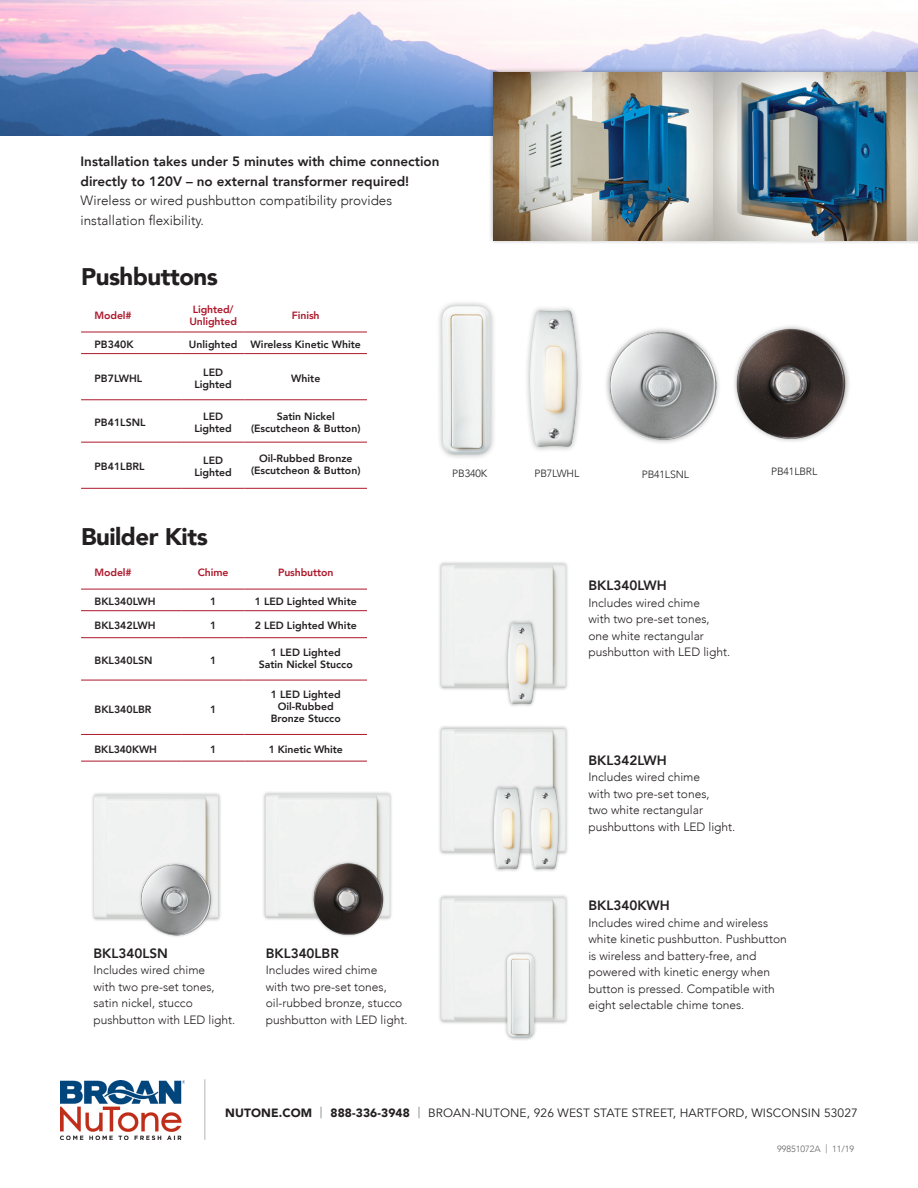
<style>
.page{position:relative;width:918px;height:1188px;background:#fff}
.page>*{position:absolute;margin:0;border:0;box-sizing:border-box;transform-origin:0 0}
.t1{font:900 24px "Avenir";letter-spacing:-.02em;color:#231f20}
.t2{font:800 13.5px/19.5px "Avenir";color:#231f20}
.t3{font:300 12px/16.5px "Avenir";color:#231f20}
.t4{font:12px "Avenir";letter-spacing:.01em;color:#231f20}
.t5{font:800 10.5px/12px "Avenir";color:#231f20;text-align:center}
.Chart_Headlline{font:800 10.5px/12px "Avenir";letter-spacing:-.01em;color:#ae172b;text-align:center}
.W_Product_Headline{font:300 10.5px "Avenir";letter-spacing:-.01em;color:#231f20}
.t6{font:300 9px "Avenir";color:#636366}
.s1{font-weight:300}
.s2{font-weight:900}
.s3{font-size:15px;color:#8e9093}
</style>
<div class="page">
<img style="left:0;top:0;width:918px;height:135px">
<img style="left:60px;top:1080px;width:124px;height:59px">
<hr style="left:81px;top:589px;width:101px;height:1px;background:#ae172b">
<hr style="left:182px;top:589px;width:63px;height:1px;background:#ae172b">
<hr style="left:245px;top:589px;width:122px;height:1px;background:#ae172b">
<hr style="left:81px;top:610px;width:101px;height:1px;background:#ae172b">
<hr style="left:182px;top:610px;width:63px;height:1px;background:#ae172b">
<hr style="left:245px;top:610px;width:122px;height:1px;background:#ae172b">
<hr style="left:81px;top:637px;width:101px;height:1px;background:#ae172b">
<hr style="left:81px;top:680px;width:101px;height:1px;background:#ae172b">
<hr style="left:81px;top:734px;width:101px;height:1px;background:#ae172b">
<hr style="left:81px;top:761px;width:101px;height:1px;background:#ae172b">
<hr style="left:182px;top:637px;width:63px;height:1px;background:#ae172b">
<hr style="left:245px;top:637px;width:122px;height:1px;background:#ae172b">
<hr style="left:182px;top:680px;width:63px;height:1px;background:#ae172b">
<hr style="left:245px;top:680px;width:122px;height:1px;background:#ae172b">
<hr style="left:182px;top:734px;width:63px;height:1px;background:#ae172b">
<hr style="left:245px;top:734px;width:122px;height:1px;background:#ae172b">
<hr style="left:182px;top:761px;width:63px;height:1px;background:#ae172b">
<hr style="left:245px;top:761px;width:122px;height:1px;background:#ae172b">
<hr style="left:81px;top:332px;width:101px;height:1px;background:#ae172b">
<hr style="left:182px;top:332px;width:63px;height:1px;background:#ae172b">
<hr style="left:245px;top:332px;width:122px;height:1px;background:#ae172b">
<hr style="left:81px;top:353px;width:101px;height:1px;background:#ae172b">
<hr style="left:81px;top:442px;width:101px;height:1px;background:#ae172b">
<hr style="left:81px;top:488px;width:101px;height:1px;background:#ae172b">
<hr style="left:81px;top:400px;width:101px;height:1px;background:#ae172b">
<hr style="left:182px;top:353px;width:63px;height:1px;background:#ae172b">
<hr style="left:245px;top:353px;width:122px;height:1px;background:#ae172b">
<hr style="left:182px;top:442px;width:63px;height:1px;background:#ae172b">
<hr style="left:245px;top:442px;width:122px;height:1px;background:#ae172b">
<hr style="left:182px;top:488px;width:63px;height:1px;background:#ae172b">
<hr style="left:245px;top:488px;width:122px;height:1px;background:#ae172b">
<hr style="left:182px;top:400px;width:63px;height:1px;background:#ae172b">
<hr style="left:245px;top:400px;width:122px;height:1px;background:#ae172b">
<div style="left:438px;top:561px;width:131px;height:130px;background:#231f20;opacity:.36"></div>
<img style="left:441px;top:564px;width:125px;height:124px">
<div style="left:438px;top:725px;width:131px;height:131px;background:#231f20;opacity:.36"></div>
<img style="left:441px;top:728px;width:125px;height:125px">
<div style="left:90px;top:792px;width:131px;height:130px;background:#231f20;opacity:.36"></div>
<img style="left:94px;top:795px;width:124px;height:124px">
<div style="left:262px;top:791px;width:131px;height:130px;background:#231f20;opacity:.36"></div>
<img style="left:265px;top:794px;width:125px;height:124px">
<div style="left:438px;top:894px;width:131px;height:131px;background:#231f20;opacity:.36"></div>
<img style="left:441px;top:897px;width:125px;height:124px">
<img style="left:310px;top:862px;width:76px;height:74px">
<div style="left:138px;top:862px;width:75px;height:76px;background:#231f20;opacity:.36"></div>
<img style="left:136px;top:863px;width:76px;height:74px">
<div style="left:504px;top:951px;width:34px;height:90px;background:#231f20;opacity:.36"></div>
<img style="left:507px;top:954px;width:28px;height:84px">
<div style="left:504px;top:620px;width:35px;height:88px;background:#231f20;opacity:.36"></div>
<img style="left:508px;top:623px;width:27px;height:81px">
<div style="left:527px;top:784px;width:35px;height:88px;background:#231f20;opacity:.36"></div>
<img style="left:531px;top:788px;width:28px;height:81px">
<div style="left:490px;top:784px;width:35px;height:88px;background:#231f20;opacity:.36"></div>
<img style="left:494px;top:788px;width:27px;height:81px">
<div style="left:436px;top:300px;width:61px;height:160px;background:#231f20;opacity:.36"></div>
<img style="left:442px;top:306px;width:49px;height:149px">
<div style="left:524px;top:305px;width:60px;height:148px;background:#231f20;opacity:.36"></div>
<img style="left:530px;top:310px;width:48px;height:137px">
<img style="left:734px;top:326px;width:115px;height:115px">
<img style="left:606px;top:328px;width:113px;height:115px">
<hr style="left:204px;top:1079px;width:1px;height:61px;background:#b2b3b7">
<div style="left:489px;top:67px;width:429px;height:178px;background:#231f20;opacity:.35"></div>
<img style="left:493px;top:72px;width:425px;height:168px">
<p class="t2" style="left:81px;top:152px;width:361px">Installation takes under 5 minutes with chime connection directly to 120V – no external transformer required!<br><span class="s1">Wireless or wired pushbutton compatibility provides installation flexibility.</span></p>
<p class="t1" style="left:81px;top:256px;width:138px">Pushbuttons</p>
<p class="Chart_Headlline" style="left:95px;top:309px;width:39px">Model#</p>
<p class="Chart_Headlline" style="left:189px;top:303px;width:49px">Lighted/<br>Unlighted</p>
<p class="Chart_Headlline" style="left:292px;top:309px;width:29px">Finish</p>
<p class="t5" style="left:95px;top:338px;width:41px">PB340K</p>
<p class="t5" style="left:189px;top:338px;width:50px">Unlighted</p>
<p class="t5" style="left:251px;top:338px;width:112px">Wireless Kinetic White</p>
<p class="t5" style="left:95px;top:372px;width:49px">PB7LWHL</p>
<p class="t5" style="left:194px;top:366px;width:39px">LED<br>Lighted</p>
<p class="t5" style="left:291px;top:372px;width:31px">White</p>
<p class="t5" style="left:95px;top:417px;width:52px">PB41LSNL</p>
<p class="t5" style="left:194px;top:411px;width:39px">LED<br>Lighted</p>
<p class="t5" style="left:251px;top:411px;width:111px">Satin Nickel (Escutcheon &amp; Button)</p>
<p class="t5" style="left:95px;top:461px;width:51px">PB41LBRL</p>
<p class="t5" style="left:194px;top:455px;width:39px">LED<br>Lighted</p>
<p class="t5" style="left:251px;top:453px;width:111px">Oil-Rubbed Bronze (Escutcheon &amp; Button)</p>
<p class="t1" style="left:81px;top:516px;width:128px">Builder Kits</p>
<p class="Chart_Headlline" style="left:95px;top:566px;width:39px">Model#</p>
<p class="Chart_Headlline" style="left:198px;top:566px;width:32px">Chime</p>
<p class="Chart_Headlline" style="left:278px;top:566px;width:57px">Pushbutton</p>
<p class="t5" style="left:95px;top:596px;width:63px">BKL340LWH</p>
<p class="t5" style="left:210px;top:596px;width:8px">1</p>
<p class="t5" style="left:255px;top:596px;width:104px">1 LED Lighted White</p>
<p class="t5" style="left:95px;top:620px;width:63px">BKL342LWH</p>
<p class="t5" style="left:210px;top:620px;width:8px">1</p>
<p class="t5" style="left:255px;top:620px;width:104px">2 LED Lighted White</p>
<p class="t5" style="left:95px;top:654px;width:59px">BKL340LSN</p>
<p class="t5" style="left:210px;top:654px;width:8px">1</p>
<p class="t5" style="left:259px;top:646px;width:95px">1 LED Lighted<br>Satin Nickel Stucco</p>
<p class="t5" style="left:95px;top:703px;width:58px">BKL340LBR</p>
<p class="t5" style="left:210px;top:703px;width:8px">1</p>
<p class="t5" style="left:271px;top:689px;width:71px">1 LED Lighted<br>Oil-Rubbed<br>Bronze Stucco</p>
<p class="t5" style="left:95px;top:743px;width:64px">BKL340KWH</p>
<p class="t5" style="left:210px;top:743px;width:8px">1</p>
<p class="t5" style="left:269px;top:743px;width:75px">1 Kinetic White</p>
<p class="t2" style="left:94px;top:943px;width:76px">BKL340LSN</p>
<p class="t3" style="left:94px;top:962px;width:123px">Includes wired chime with two pre-set tones,</p>
<p class="t3" style="left:94px;top:995px;width:143px">satin nickel, stucco pushbutton with LED light.</p>
<p class="t2" style="left:266px;top:943px;width:75px">BKL340LBR</p>
<p class="t3" style="left:266px;top:962px;width:123px">Includes wired chime with two pre-set tones,</p>
<p class="t3" style="left:266px;top:995px;width:143px">oil-rubbed bronze, stucco pushbutton with LED light.</p>
<p class="W_Product_Headline" style="left:452px;top:467px;width:36px">PB340K</p>
<p class="W_Product_Headline" style="left:534px;top:467px;width:46px">PB7LWHL</p>
<p class="W_Product_Headline" style="left:642px;top:468px;width:49px">PB41LSNL</p>
<p class="W_Product_Headline" style="left:771px;top:465px;width:48px">PB41LBRL</p>
<p class="t2" style="left:588px;top:576px;width:80px">BKL340LWH</p>
<p class="t3" style="left:588px;top:595px;width:123px">Includes wired chime with two pre-set tones,</p>
<p class="t3" style="left:588px;top:628px;width:143px">one white rectangular pushbutton with LED light.</p>
<p class="t2" style="left:588px;top:751px;width:80px">BKL342LWH</p>
<p class="t3" style="left:588px;top:769px;width:123px">Includes wired chime with two pre-set tones,</p>
<p class="t3" style="left:588px;top:802px;width:148px">two white rectangular pushbuttons with LED light.</p>
<p class="t2" style="left:588px;top:896px;width:83px">BKL340KWH</p>
<p class="t3" style="left:588px;top:914px;width:200px">Includes wired chime and wireless white kinetic pushbutton. Pushbutton is wireless and battery-free, and powered with kinetic energy when button is pressed. Compatible with eight selectable chime tones.</p>
<p class="t4" style="left:225px;top:1106px;width:634px"><span class="s2">NUTONE.COM</span> <span class="s3">|</span> <span class="s2">888-336-3948</span> <span class="s3">|</span> BROAN-NUTONE, 926 WEST STATE STREET, HARTFORD, WISCONSIN 53027</p>
<p class="t6" style="left:777px;top:1144px;width:79px">99851072A | 11/19</p>
</div>
